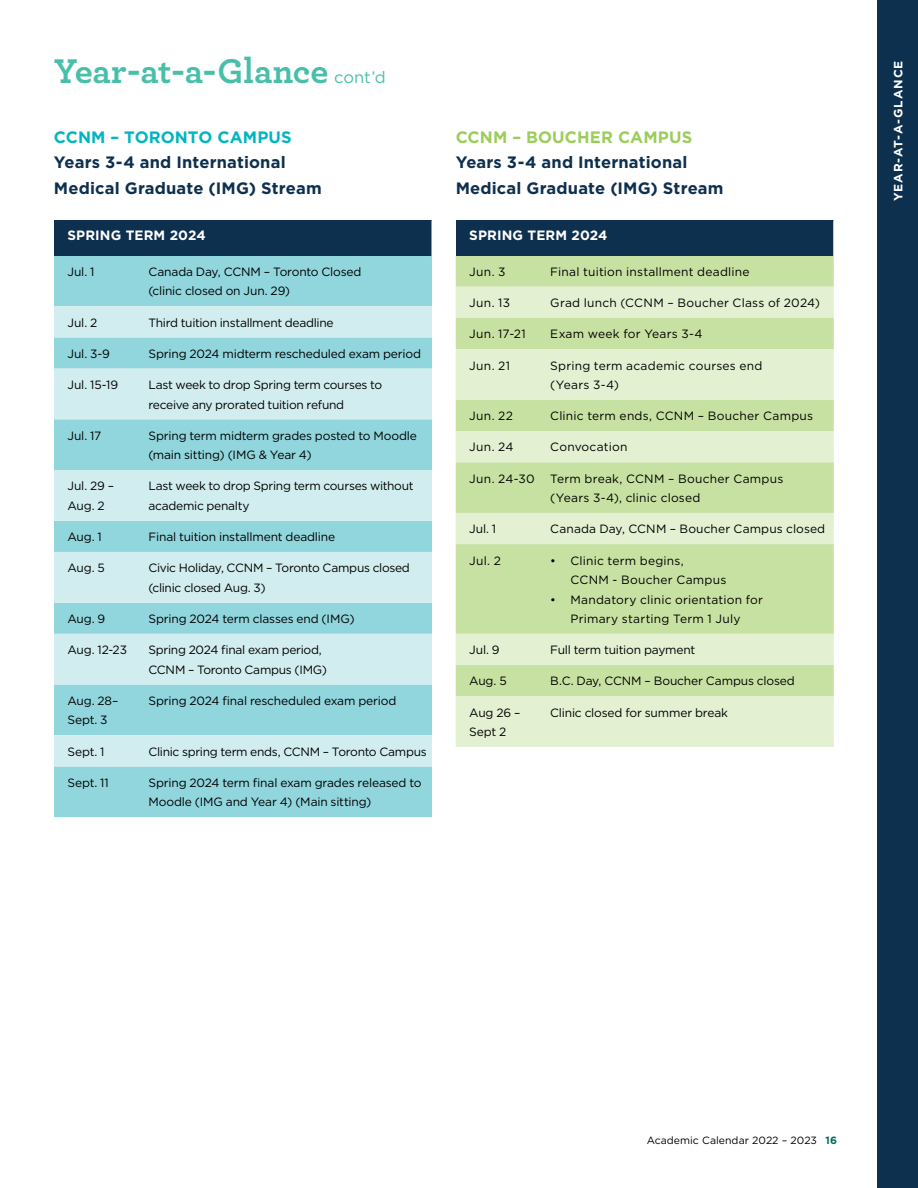
<style>
.page{position:relative;width:918px;height:1188px;background:#fff}
.page>*{position:absolute;margin:0;border:0;box-sizing:border-box;transform-origin:0 0}
.t1{font:700 36px "Archer";letter-spacing:-.005em;color:#49bfaa}
.t2{font:700 16.5px/25.5px "Gotham";letter-spacing:.01em;color:#0e304f}
.t3{font:700 16.5px "Gotham";letter-spacing:.005em;color:#00b6c2}
.t4{font:700 16.5px "Gotham";letter-spacing:.01em;color:#9ccd5b}
.t5{font:700 13.5px "Gotham";letter-spacing:.01em;color:#fff}
.t6{font:12px/19.5px "Gotham";letter-spacing:-.015em;color:#000}
.t7{font:12px/19.5px "Gotham";letter-spacing:.02em;color:#000}
.t8{font:12px/19.5px "Gotham";letter-spacing:.015em;color:#000;text-align:center}
.t9{font:12px "Gotham";letter-spacing:.01em;color:#000}
.t10{font:700 12px "Gotham";letter-spacing:.075em;color:#fff}
.t11{font:10.5px "Gotham";letter-spacing:.005em;color:#000}
.s1{font-family:"Gotham";font-weight:400;font-size:16.5px}
.s2{font-weight:700;color:#006b59}
</style>
<div class="page">
<div style="left:878px;top:0;width:40px;height:1188px;background:#0e304f"></div>
<div style="left:54px;top:256px;width:378px;height:561px;background:#91d5dd"></div>
<svg style="left:54px;top:306px;width:378px;height:460px;background:#b6e2e7"></svg>
<div style="left:54px;top:220px;width:378px;height:36px;background:#0e304f"></div>
<div style="left:456px;top:256px;width:378px;height:31px;background:#c7e1a2"></div>
<svg style="left:456px;top:287px;width:378px;height:460px;background:#d4e8b9"></svg>
<div style="left:456px;top:220px;width:378px;height:36px;background:#0e304f"></div>
<hr style="left:833px;top:220px;width:1px;height:36px;background:#fff">
<h1 class="t1" style="left:54px;top:42px;width:333px">Year-at-a-Glance <span class="s1">cont’d</span></h1>
<h2 class="t3" style="left:54px;top:126px;width:239px">CCNM – TORONTO CAMPUS</h2>
<h2 class="t2" style="left:54px;top:150px;width:269px">Years 3-4 and International<br>Medical Graduate (IMG) Stream</h2>
<h2 class="t4" style="left:456px;top:126px;width:238px">CCNM – BOUCHER CAMPUS</h2>
<h2 class="t2" style="left:456px;top:150px;width:269px">Years 3-4 and International<br>Medical Graduate (IMG) Stream</h2>
<p class="t10" style="left:890px;top:201px;width:142px;rotate:-90deg">YEAR-AT-A-GLANCE</p>
<p class="t5" style="left:68px;top:226px;width:140px">SPRING TERM 2024</p>
<p class="t5" style="left:469px;top:226px;width:140px">SPRING TERM 2024</p>
<p class="t6" style="left:68px;top:262px;width:28px">Jul. 1</p>
<p class="t6" style="left:148px;top:262px;width:214px">Canada Day, CCNM – Toronto Closed (clinic closed on Jun. 29)</p>
<p class="t6" style="left:68px;top:312px;width:31px">Jul. 2</p>
<p class="t6" style="left:148px;top:312px;width:187px">Third tuition installment deadline</p>
<p class="t6" style="left:68px;top:344px;width:44px">Jul. 3-9</p>
<p class="t6" style="left:148px;top:344px;width:274px">Spring 2024 midterm rescheduled exam period</p>
<p class="t6" style="left:68px;top:375px;width:52px">Jul. 15-19</p>
<p class="t6" style="left:148px;top:375px;width:235px">Last week to drop Spring term courses to receive any prorated tuition refund</p>
<p class="t6" style="left:68px;top:425px;width:35px">Jul. 17</p>
<p class="t6" style="left:148px;top:425px;width:270px">Spring term midterm grades posted to Moodle (main sitting) (IMG &amp; Year 4)</p>
<p class="t6" style="left:68px;top:476px;width:48px">Jul. 29 –<br>Aug. 2</p>
<p class="t6" style="left:148px;top:476px;width:267px">Last week to drop Spring term courses without academic penalty</p>
<p class="t6" style="left:68px;top:527px;width:36px">Aug. 1</p>
<p class="t6" style="left:148px;top:527px;width:188px">Final tuition installment deadline</p>
<p class="t6" style="left:68px;top:558px;width:39px">Aug. 5</p>
<p class="t6" style="left:148px;top:558px;width:263px">Civic Holiday, CCNM – Toronto Campus closed (clinic closed Aug. 3)</p>
<p class="t6" style="left:68px;top:609px;width:39px">Aug. 9</p>
<p class="t6" style="left:148px;top:609px;width:208px">Spring 2024 term classes end (IMG)</p>
<p class="t6" style="left:68px;top:640px;width:61px">Aug. 12-23</p>
<p class="t6" style="left:148px;top:640px;width:180px">Spring 2024 final exam period,<br>CCNM – Toronto Campus (IMG)</p>
<p class="t6" style="left:68px;top:691px;width:53px">Aug. 28–<br>Sept. 3</p>
<p class="t6" style="left:148px;top:691px;width:249px">Spring 2024 final rescheduled exam period</p>
<p class="t6" style="left:68px;top:741px;width:39px">Sept. 1</p>
<p class="t6" style="left:148px;top:741px;width:280px">Clinic spring term ends, CCNM – Toronto Campus</p>
<p class="t6" style="left:68px;top:773px;width:43px">Sept. 11</p>
<p class="t6" style="left:148px;top:773px;width:275px">Spring 2024 term final exam grades released to<br>Moodle (IMG and Year 4) (Main sitting)</p>
<p class="t6" style="left:469px;top:262px;width:38px">Jun. 3</p>
<p class="t8" style="left:550px;top:262px;width:201px">Final tuition installment deadline</p>
<p class="t6" style="left:469px;top:293px;width:42px">Jun. 13</p>
<p class="t7" style="left:550px;top:293px;width:271px">Grad lunch (CCNM – Boucher Class of 2024)</p>
<p class="t6" style="left:469px;top:324px;width:58px">Jun. 17-21</p>
<p class="t7" style="left:550px;top:324px;width:154px">Exam week for Years 3-4</p>
<p class="t6" style="left:469px;top:355px;width:42px">Jun. 21</p>
<p class="t7" style="left:550px;top:355px;width:214px">Spring term academic courses end (Years 3-4)</p>
<p class="t6" style="left:469px;top:406px;width:45px">Jun. 22</p>
<p class="t7" style="left:550px;top:406px;width:264px">Clinic term ends, CCNM – Boucher Campus</p>
<p class="t6" style="left:469px;top:437px;width:46px">Jun. 24</p>
<p class="t8" style="left:550px;top:437px;width:79px">Convocation</p>
<p class="t6" style="left:469px;top:468px;width:67px">Jun. 24-30</p>
<p class="t7" style="left:550px;top:468px;width:235px">Term break, CCNM – Boucher Campus (Years 3-4), clinic closed</p>
<p class="t6" style="left:469px;top:519px;width:28px">Jul. 1</p>
<p class="t9" style="left:550px;top:521px;width:276px">Canada Day, CCNM – Boucher Campus closed</p>
<p class="t6" style="left:469px;top:550px;width:33px">Jul. 2</p>
<p class="t7" style="left:571px;top:550px;width:157px;text-indent:-20px">• Clinic term begins,<br>CCNM - Boucher Campus</p>
<p class="t8" style="left:550px;top:589px;width:214px">• Mandatory clinic orientation for<br>Primary starting Term 1 July</p>
<p class="t6" style="left:469px;top:640px;width:32px">Jul. 9</p>
<p class="t6" style="left:550px;top:640px;width:147px">Full term tuition payment</p>
<p class="t6" style="left:469px;top:671px;width:39px">Aug. 5</p>
<p class="t6" style="left:550px;top:671px;width:246px">B.C. Day, CCNM – Boucher Campus closed</p>
<p class="t6" style="left:469px;top:702px;width:53px">Aug 26 –<br>Sept 2</p>
<p class="t6" style="left:550px;top:702px;width:179px">Clinic closed for summer break</p>
<p class="t11" style="left:647px;top:1134px;width:192px">Academic Calendar 2022 – 2023 <span class="s2">16</span></p>
</div>
